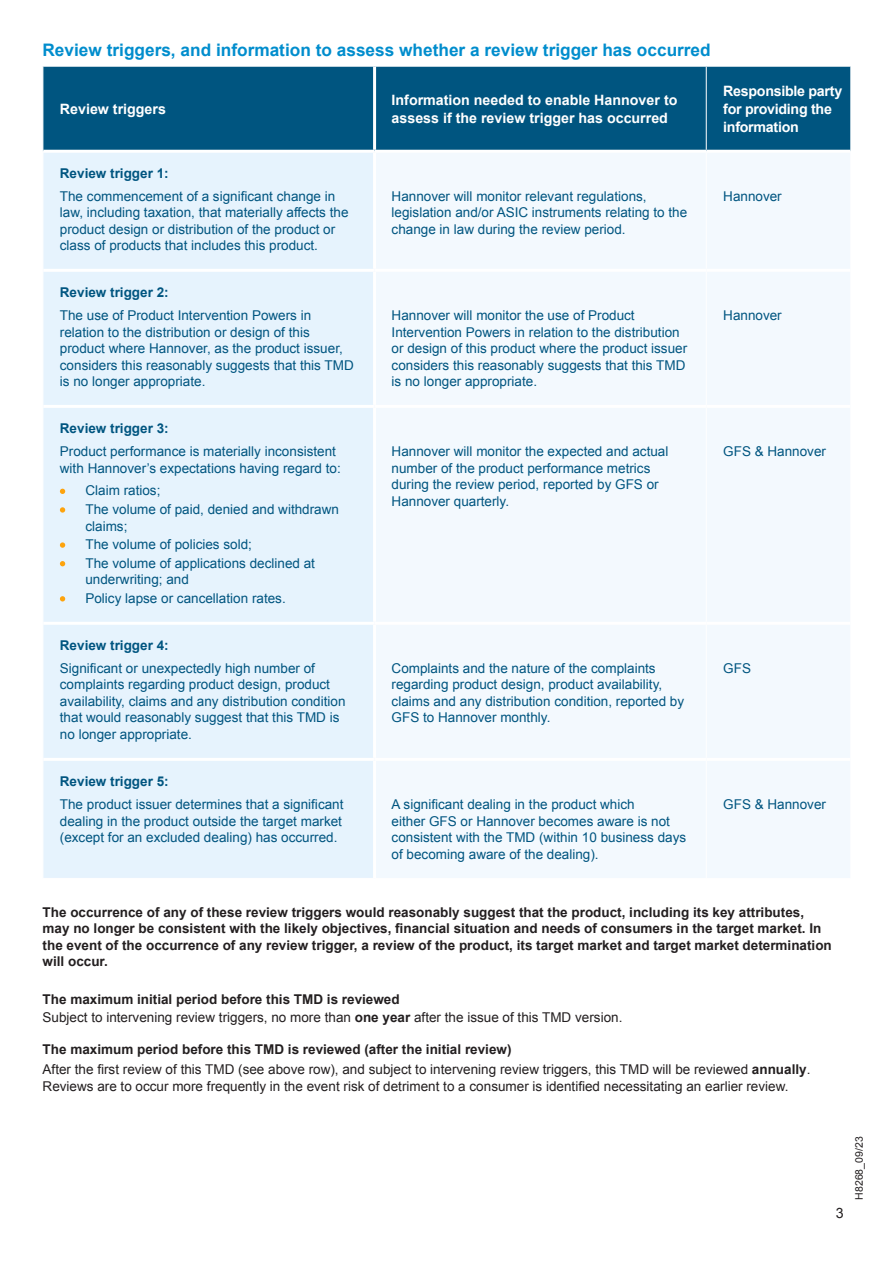
<style>
.page{position:relative;width:893px;height:1263px;background:#fff}
.page>*{position:absolute;margin:0;border:0;box-sizing:border-box;transform-origin:0 0}
.t1{font:700 17.25px "Arial";color:#008dcd}
.t2{font:700 14.25px/18px "Arial";color:#fff}
.t3{font:700 14.25px/18px "Arial";letter-spacing:-.02em;color:#fff}
.t4{font:14.25px "Arial";color:#231f20}
.t5{font:13.5px/16.5px "Arial";color:#005580}
.copy-1{font:700 13.5px/16.5px "Arial";color:#231f20}
.copy-1-2{font:13.5px/16.5px "Arial";color:#231f20}
.t6{font:700 13.5px "Arial";color:#005580}
.copy-1-3{font:10.5px "Arial";color:#231f20}
.s1{font-weight:700}
</style>
<div class="page">
<div style="left:44px;top:67px;width:806px;height:83px;background:#005580"></div>
<div style="left:44px;top:153px;width:329px;height:725px;background:#e6f3fd"></div>
<div style="left:376px;top:153px;width:474px;height:725px;background:#f3f9fe"></div>
<hr style="left:706px;top:67px;width:1px;height:83px;background:#fff">
<hr style="left:706px;top:153px;width:1px;height:116px;background:#fff">
<hr style="left:706px;top:272px;width:1px;height:133px;background:#fff">
<hr style="left:706px;top:408px;width:1px;height:214px;background:#fff">
<hr style="left:706px;top:625px;width:1px;height:133px;background:#fff">
<hr style="left:706px;top:761px;width:1px;height:117px;background:#fff">
<hr style="left:373px;top:67px;width:3px;height:83px;background:#fff">
<hr style="left:43px;top:269px;width:332px;height:3px;background:#fff">
<hr style="left:375px;top:269px;width:331px;height:3px;background:#fff">
<hr style="left:706px;top:269px;width:144px;height:3px;background:#fff">
<hr style="left:43px;top:405px;width:332px;height:3px;background:#fff">
<hr style="left:375px;top:405px;width:331px;height:3px;background:#fff">
<hr style="left:706px;top:405px;width:144px;height:3px;background:#fff">
<hr style="left:43px;top:622px;width:332px;height:3px;background:#fff">
<hr style="left:375px;top:622px;width:331px;height:3px;background:#fff">
<hr style="left:706px;top:622px;width:144px;height:3px;background:#fff">
<hr style="left:43px;top:758px;width:332px;height:3px;background:#fff">
<hr style="left:375px;top:758px;width:331px;height:3px;background:#fff">
<hr style="left:706px;top:758px;width:144px;height:3px;background:#fff">
<svg style="left:60px;top:489px;width:5px;height:5px"></svg>
<svg style="left:60px;top:507px;width:5px;height:6px"></svg>
<svg style="left:60px;top:542px;width:5px;height:6px"></svg>
<svg style="left:60px;top:561px;width:5px;height:5px"></svg>
<svg style="left:60px;top:596px;width:5px;height:5px"></svg>
<p class="t1" style="left:43px;top:38px;width:670px">Review triggers, and information to assess whether a review trigger has occurred</p>
<p class="t2" style="left:60px;top:100px;width:108px">Review triggers</p>
<p class="t2" style="left:392px;top:91px;width:287px">Information needed to enable Hannover to assess if the review trigger has occurred</p>
<p class="t3" style="left:723px;top:82px;width:120px">Responsible party for providing the information</p>
<p class="t6" style="left:60px;top:164px;width:110px">Review trigger 1:</p>
<p class="t5" style="left:60px;top:188px;width:290px">The commencement of a significant change in law, including taxation, that materially affects the product design or distribution of the product or class of products that includes this product.</p>
<p class="t5" style="left:392px;top:188px;width:297px">Hannover will monitor relevant regulations, legislation and/or ASIC instruments relating to the change in law during the review period.</p>
<p class="t5" style="left:723px;top:188px;width:60px">Hannover</p>
<p class="t6" style="left:60px;top:283px;width:110px">Review trigger 2:</p>
<p class="t5" style="left:60px;top:307px;width:295px">The use of Product Intervention Powers in relation to the distribution or design of this product where Hannover, as the product issuer, considers this reasonably suggests that this TMD is no longer appropriate.</p>
<p class="t5" style="left:392px;top:307px;width:297px">Hannover will monitor the use of Product Intervention Powers in relation to the distribution or design of this product where the product issuer considers this reasonably suggests that this TMD is no longer appropriate.</p>
<p class="t5" style="left:723px;top:307px;width:60px">Hannover</p>
<p class="t6" style="left:60px;top:420px;width:110px">Review trigger 3:</p>
<p class="t5" style="left:60px;top:443px;width:282px">Product performance is materially inconsistent with Hannover’s expectations having regard to:</p>
<p class="t5" style="left:85px;top:483px;width:77px">Claim ratios;</p>
<p class="t5" style="left:85px;top:501px;width:255px">The volume of paid, denied and withdrawn claims;</p>
<p class="t5" style="left:85px;top:536px;width:168px">The volume of policies sold;</p>
<p class="t5" style="left:85px;top:555px;width:231px">The volume of applications declined at underwriting; and</p>
<p class="t5" style="left:85px;top:590px;width:202px">Policy lapse or cancellation rates.</p>
<p class="t5" style="left:392px;top:443px;width:278px">Hannover will monitor the expected and actual number of the product performance metrics during the review period, reported by GFS or Hannover quarterly.</p>
<p class="t5" style="left:723px;top:443px;width:104px">GFS &amp; Hannover</p>
<p class="t6" style="left:60px;top:636px;width:110px">Review trigger 4:</p>
<p class="t5" style="left:60px;top:660px;width:287px">Significant or unexpectedly high number of complaints regarding product design, product availability, claims and any distribution condition that would reasonably suggest that this TMD is no longer appropriate.</p>
<p class="t5" style="left:392px;top:660px;width:294px">Complaints and the nature of the complaints regarding product design, product availability, claims and any distribution condition, reported by GFS to Hannover monthly.</p>
<p class="t5" style="left:723px;top:660px;width:29px">GFS</p>
<p class="t6" style="left:60px;top:772px;width:110px">Review trigger 5:</p>
<p class="t5" style="left:60px;top:796px;width:285px;text-align:justify">The product issuer determines that a significant dealing in the product outside the target market (except for an excluded dealing) has occurred.</p>
<p class="t5" style="left:392px;top:796px;width:296px">A significant dealing in the product which<br>either GFS or Hannover becomes aware is not consistent with the TMD (within 10 business days of becoming aware of the dealing).</p>
<p class="t5" style="left:723px;top:796px;width:104px">GFS &amp; Hannover</p>
<p class="copy-1" style="left:43px;top:904px;width:791px">The occurrence of any of these review triggers would reasonably suggest that the product, including its key attributes, may no longer be consistent with the likely objectives, financial situation and needs of consumers in the target market. In the event of the occurrence of any review trigger, a review of the product, its target market and target market determination will occur.</p>
<p class="copy-1" style="left:43px;top:991px;width:359px">The maximum initial period before this TMD is reviewed</p>
<p class="copy-1-2" style="left:43px;top:1009px;width:581px">Subject to intervening review triggers, no more than <span class="s1">one year</span> after the issue of this TMD version.</p>
<p class="copy-1" style="left:43px;top:1041px;width:470px">The maximum period before this TMD is reviewed (after the initial review)</p>
<p class="copy-1-2" style="left:43px;top:1061px;width:769px">After the first review of this TMD (see above row), and subject to intervening review triggers, this TMD will be reviewed <span class="s1">annually</span>.<br>Reviews are to occur more frequently in the event risk of detriment to a consumer is identified necessitating an earlier review.</p>
<p class="t4" style="left:836px;top:1204px;width:9px">3</p>
<p class="copy-1-3" style="left:852px;top:1200px;width:65px;rotate:-90deg">H8268_09/23</p>
</div>
